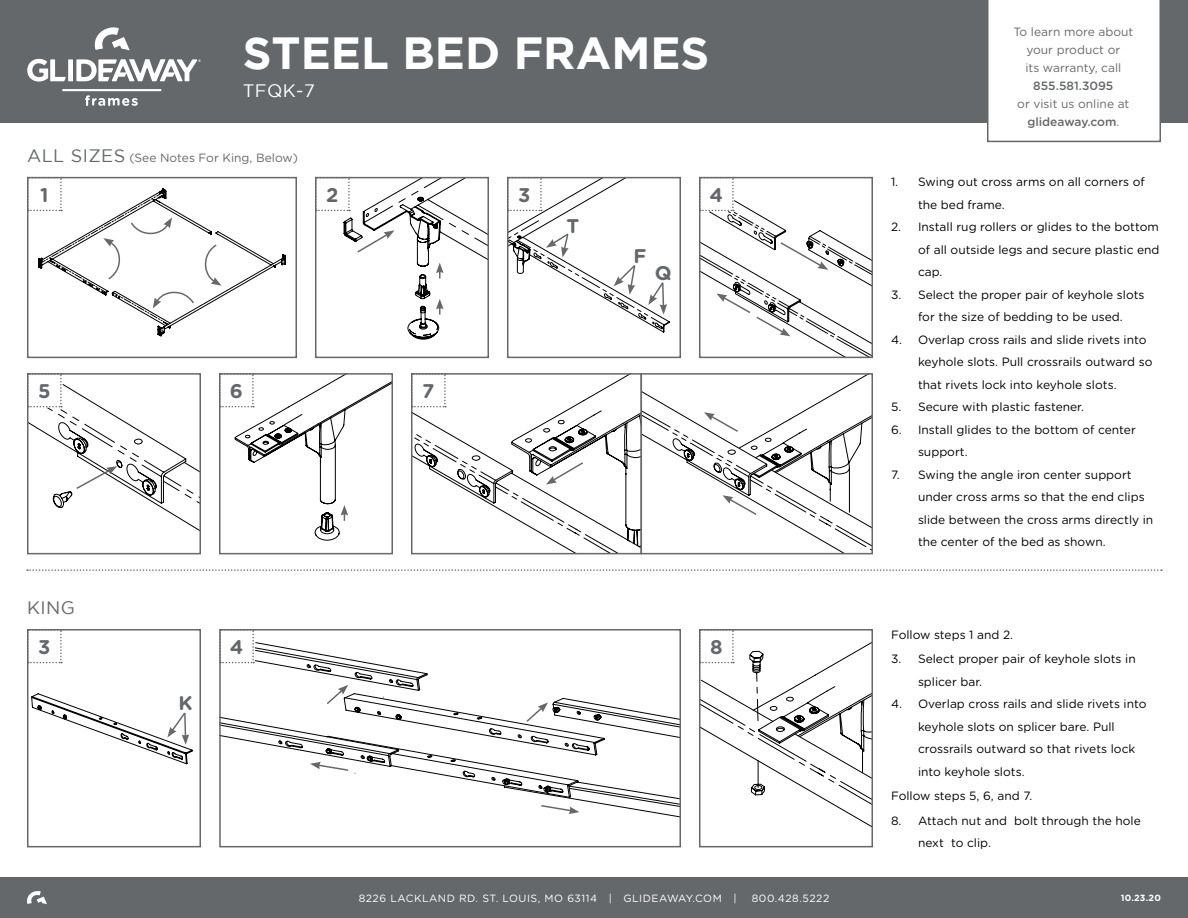
<style>
.page{position:relative;width:1188px;height:918px;background:#fff}
.page>*{position:absolute;margin:0;border:0;box-sizing:border-box;transform-origin:0 0}
.t1{font:700 45px "Gotham";color:#fff}
.t2{font:700 19.8px "Gotham Rounded";color:#65686b}
.t3{font:18px "Gotham";color:#fff}
.t4{font:18px "Gotham";color:#65686b}
.t5{font:12px/22.5px "Gotham Rounded";color:#000}
.t6{font:12px/18px "Gotham Rounded";color:#65686b;text-align:center}
.t7{font:500 12px "Gotham Rounded";color:#65686b}
.t8{font:10.5px "Gotham Rounded";letter-spacing:.05em;color:#fff}
.t9{font:700 9px "Gotham Rounded";color:#fff}
.s1{font-family:"Gotham";font-size:18px}
.s2{font-weight:500}
</style>
<div class="page">
<div style="left:0;top:0;width:1188px;height:123px;background:#65686b"></div>
<div style="left:0;top:878px;width:1188px;height:40px;background:#65686b"></div>
<svg style="left:27px;top:891px;width:20px;height:13px"></svg>
<div style="left:987px;top:0;width:174px;height:142px;background:#fff"></div>
<svg style="left:62px;top:89px;width:100px;height:17px"></svg>
<svg style="left:27px;top:59px;width:174px;height:23px"></svg>
<svg style="left:94px;top:27px;width:36px;height:23px"></svg>
<div style="left:27px;top:177px;width:270px;height:181px;border:2px solid #65686b"></div>
<svg style="left:27px;top:177px;width:259px;height:159px"></svg>
<div style="left:315px;top:177px;width:174px;height:181px;border:2px solid #65686b"></div>
<svg style="left:315px;top:177px;width:173px;height:164px"></svg>
<div style="left:219px;top:373px;width:174px;height:181px;border:2px solid #65686b"></div>
<div style="left:507px;top:177px;width:174px;height:181px;border:2px solid #65686b"></div>
<svg style="left:27px;top:373px;width:173px;height:181px"></svg>
<svg style="left:507px;top:177px;width:163px;height:156px"></svg>
<svg style="left:699px;top:177px;width:173px;height:180px"></svg>
<svg style="left:219px;top:373px;width:173px;height:168px"></svg>
<svg style="left:411px;top:373px;width:461px;height:181px"></svg>
<svg style="left:27px;top:569px;width:1135px;height:2px"></svg>
<svg style="left:702px;top:633px;width:168px;height:193px"></svg>
<div style="left:699px;top:629px;width:174px;height:218px;border:2px solid #65686b"></div>
<svg style="left:30px;top:633px;width:32px;height:30px"></svg>
<div style="left:27px;top:629px;width:174px;height:218px;border:2px solid #65686b"></div>
<svg style="left:31px;top:693px;width:162px;height:71px"></svg>
<svg style="left:222px;top:633px;width:32px;height:30px"></svg>
<svg style="left:255px;top:642px;width:173px;height:49px"></svg>
<svg style="left:222px;top:693px;width:456px;height:124px"></svg>
<div style="left:219px;top:629px;width:462px;height:218px;border:2px solid #65686b"></div>
<svg style="left:310px;top:736px;width:268px;height:62px"></svg>
<svg style="left:540px;top:804px;width:39px;height:10px"></svg>
<svg style="left:525px;top:702px;width:23px;height:21px"></svg>
<svg style="left:325px;top:685px;width:23px;height:21px"></svg>
<h1 class="t1" style="left:243px;top:27px;width:468px">STEEL BED FRAMES</h1>
<h3 class="t3" style="left:243px;top:81px;width:74px">TFQK-7</h3>
<p class="t6" style="left:27px;top:148px;width:273px"><span class="s1">ALL SIZES</span> (See Notes For King, Below)</p>
<p class="t6" style="left:1013px;top:23px;width:122px">To learn more about your product or<br>its warranty, call</p>
<p class="t7" style="left:1033px;top:78px;width:82px">855.581.3095</p>
<p class="t6" style="left:1017px;top:95px;width:114px">or visit us online at <span class="s2">glideaway.com</span>.</p>
<h2 class="t2" style="left:40px;top:180px;width:10px">1</h2>
<h2 class="t2" style="left:326px;top:180px;width:14px">2</h2>
<h2 class="t2" style="left:38px;top:377px;width:14px">5</h2>
<h2 class="t2" style="left:230px;top:377px;width:15px">6</h2>
<h3 class="t4" style="left:27px;top:598px;width:49px">KING</h3>
<h2 class="t2" style="left:422px;top:377px;width:14px">7</h2>
<h2 class="t2" style="left:518px;top:180px;width:14px">3</h2>
<p class="t5" style="left:918px;top:170px;width:228px;text-indent:-27px">1. Swing out cross arms on all corners of the bed frame.</p>
<p class="t5" style="left:918px;top:215px;width:243px;text-align:justify;text-indent:-27px">2. Install rug rollers or glides to the bottom of all outside legs and secure plastic end cap.</p>
<p class="t5" style="left:891px;top:283px;width:255px;text-align:center">3. Select the proper pair of keyhole slots for the size of bedding to be used.</p>
<p class="t5" style="left:918px;top:328px;width:236px;text-indent:-27px">4. Overlap cross rails and slide rivets into keyhole slots. Pull crossrails outward so that rivets lock into keyhole slots.</p>
<p class="t5" style="left:891px;top:395px;width:195px">5. Secure with plastic fastener.</p>
<p class="t5" style="left:918px;top:418px;width:219px;text-indent:-27px">6. Install glides to the bottom of center support.</p>
<p class="t5" style="left:918px;top:463px;width:237px;text-indent:-27px">7. Swing the angle iron center support under cross arms so that the end clips slide between the cross arms directly in the center of the bed as shown.</p>
<h2 class="t2" style="left:710px;top:180px;width:15px">4</h2>
<h2 class="t2" style="left:567px;top:212px;width:14px">T</h2>
<h2 class="t2" style="left:634px;top:242px;width:14px">F</h2>
<h2 class="t2" style="left:655px;top:259px;width:18px">Q</h2>
<h2 class="t2" style="left:230px;top:633px;width:15px">4</h2>
<h2 class="t2" style="left:38px;top:633px;width:14px">3</h2>
<h2 class="t2" style="left:710px;top:633px;width:14px">8</h2>
<h2 class="t2" style="left:178px;top:689px;width:16px">K</h2>
<p class="t5" style="left:891px;top:623px;width:124px">Follow steps 1 and 2.</p>
<p class="t5" style="left:918px;top:647px;width:219px;text-indent:-27px">3. Select proper pair of keyhole slots in splicer bar.</p>
<p class="t5" style="left:918px;top:692px;width:230px;text-indent:-27px">4. Overlap cross rails and slide rivets into keyhole slots on splicer bare. Pull crossrails outward so that rivets lock into keyhole slots.</p>
<p class="t5" style="left:891px;top:784px;width:143px">Follow steps 5, 6, and 7.</p>
<p class="t5" style="left:918px;top:809px;width:224px;text-indent:-27px">8. Attach nut and bolt through the hole next to clip.</p>
<p class="t8" style="left:359px;top:891px;width:379px">8226 LACKLAND RD. ST. LOUIS, MO 63114 | GLIDEAWAY.COM |</p>
<p class="t8" style="left:752px;top:891px;width:79px">800.428.5222</p>
<p class="t9" style="left:1121px;top:891px;width:42px">10.23.20</p>
</div>
